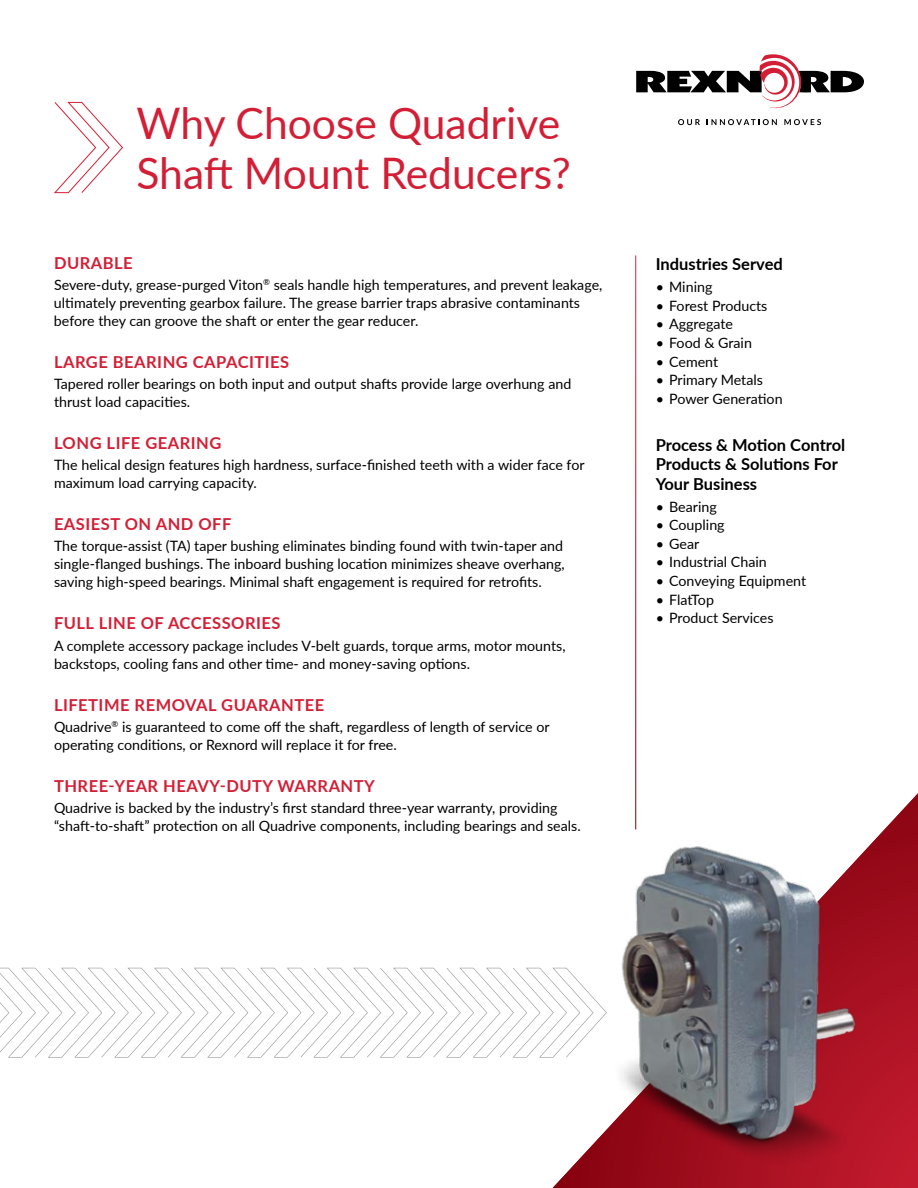
<style>
.page{position:relative;width:918px;height:1188px;background:#fff}
.page>*{position:absolute;margin:0;border:0;box-sizing:border-box;transform-origin:0 0}
.t1{font:43.5px/49.5px "Lato";color:#d31f36}
.t2{font:700 16.5px "Lato";letter-spacing:.03em;color:#d31f36}
.t3{font:700 16.5px/19.5px "Lato";color:#000}
.t4{font:14.25px/18px "Lato";color:#000}
</style>
<div class="page">
<svg style="left:636px;top:54px;width:228px;height:55px"></svg>
<svg style="left:678px;top:119px;width:22px;height:6px"></svg>
<svg style="left:707px;top:119px;width:70px;height:6px"></svg>
<svg style="left:784px;top:119px;width:37px;height:6px"></svg>
<svg style="left:54px;top:101px;width:69px;height:93px"></svg>
<svg style="left:0;top:968px;width:505px;height:90px"></svg>
<img style="left:505px;top:820px;width:413px;height:368px">
<h1 class="t1" style="left:136px;top:97px;width:436px">Why Choose Quadrive<br>Shaft Mount Reducers?</h1>
<p class="t2" style="left:54px;top:251px;width:80px">DURABLE</p>
<p class="t4" style="left:54px;top:275px;width:550px">Severe-duty, grease-purged Viton<sup>®</sup> seals handle high temperatures, and prevent leakage, ultimately preventing gearbox failure. The grease barrier traps abrasive contaminants before they can groove the shaft or enter the gear reducer.</p>
<p class="t2" style="left:54px;top:350px;width:237px">LARGE BEARING CAPACITIES</p>
<p class="t4" style="left:54px;top:374px;width:519px">Tapered roller bearings on both input and output shafts provide large overhung and thrust load capacities.</p>
<p class="t2" style="left:54px;top:431px;width:169px">LONG LIFE GEARING</p>
<p class="t4" style="left:54px;top:456px;width:532px">The helical design features high hardness, surface-finished teeth with a wider face for maximum load carrying capacity.</p>
<p class="t2" style="left:54px;top:512px;width:179px">EASIEST ON AND OFF</p>
<p class="t4" style="left:54px;top:537px;width:512px;text-align:justify">The torque-assist (TA) taper bushing eliminates binding found with twin-taper and single-flanged bushings. The inboard bushing location minimizes sheave overhang, saving high-speed bearings. Minimal shaft engagement is required for retrofits.</p>
<p class="t2" style="left:54px;top:611px;width:228px">FULL LINE OF ACCESSORIES</p>
<p class="t4" style="left:54px;top:636px;width:513px">A complete accessory package includes V-belt guards, torque arms, motor mounts, backstops, cooling fans and other time- and money-saving options.</p>
<p class="t2" style="left:54px;top:692px;width:272px">LIFETIME REMOVAL GUARANTEE</p>
<p class="t4" style="left:54px;top:717px;width:497px">Quadrive<sup>®</sup> is guaranteed to come off the shaft, regardless of length of service or operating conditions, or Rexnord will replace it for free.</p>
<p class="t2" style="left:54px;top:774px;width:322px">THREE-YEAR HEAVY-DUTY WARRANTY</p>
<p class="t4" style="left:54px;top:798px;width:528px">Quadrive is backed by the industry’s first standard three-year warranty, providing “shaft-to-shaft” protection on all Quadrive components, including bearings and seals.</p>
<p class="t3" style="left:656px;top:254px;width:129px">Industries Served</p>
<p class="t4" style="left:656px;top:277px;width:58px">• Mining</p>
<p class="t4" style="left:656px;top:296px;width:113px">• Forest Products</p>
<p class="t4" style="left:656px;top:315px;width:79px">• Aggregate</p>
<p class="t4" style="left:656px;top:333px;width:98px">• Food &amp; Grain</p>
<p class="t4" style="left:656px;top:352px;width:64px">• Cement</p>
<p class="t4" style="left:656px;top:371px;width:109px">• Primary Metals</p>
<p class="t4" style="left:656px;top:389px;width:128px">• Power Generation</p>
<p class="t3" style="left:656px;top:434px;width:191px">Process &amp; Motion Control<br>Products &amp; Solutions For<br>Your Business</p>
<p class="t4" style="left:656px;top:497px;width:63px">• Bearing</p>
<p class="t4" style="left:656px;top:515px;width:71px">• Coupling</p>
<p class="t4" style="left:656px;top:534px;width:45px">• Gear</p>
<p class="t4" style="left:656px;top:553px;width:113px">• Industrial Chain</p>
<p class="t4" style="left:656px;top:571px;width:152px">• Conveying Equipment</p>
<p class="t4" style="left:656px;top:590px;width:60px">• FlatTop</p>
<p class="t4" style="left:656px;top:609px;width:119px">• Product Services</p>
</div>
